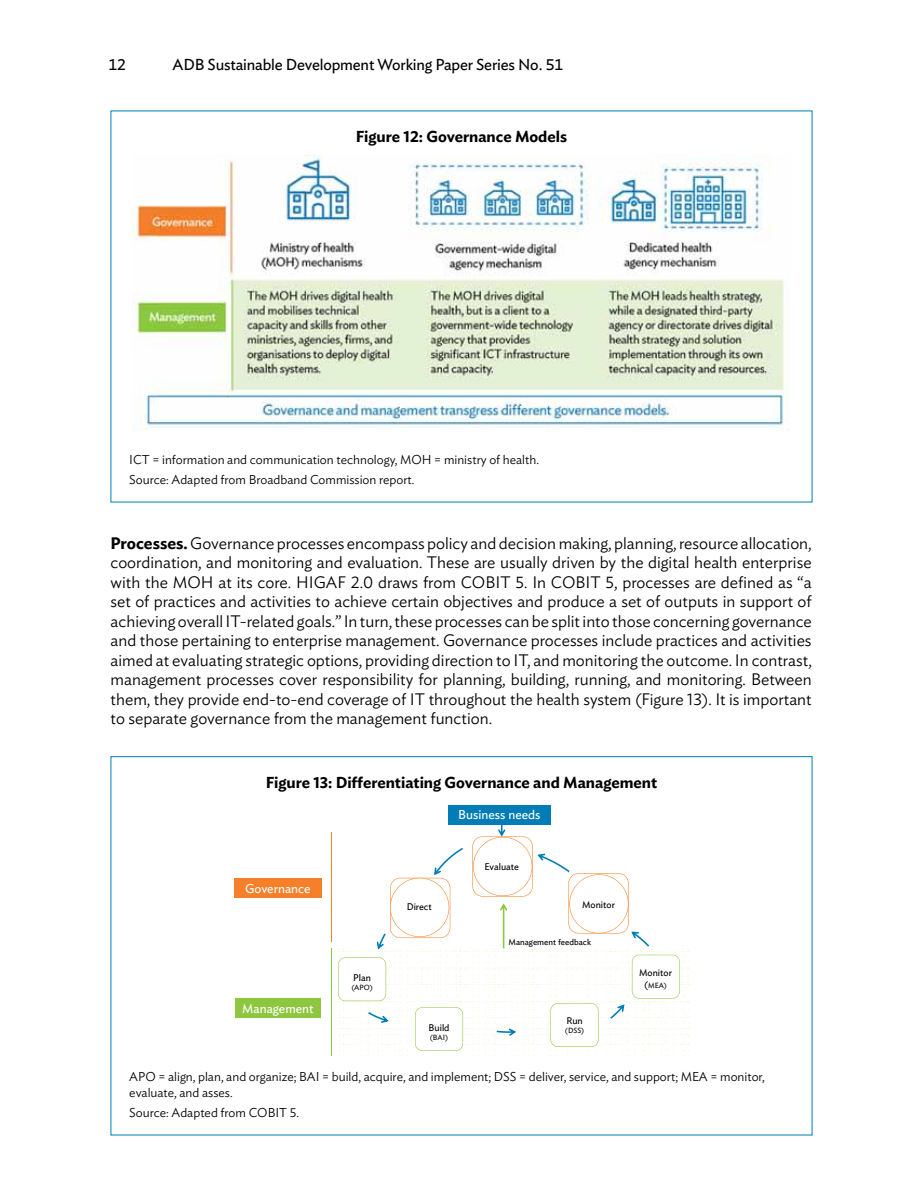
<style>
.page{position:relative;width:918px;height:1188px;background:#fff}
.page>*{position:absolute;margin:0;border:0;box-sizing:border-box;transform-origin:0 0}
.t1{font:300 16.5px/19.5px "Ideal Sans";color:#000;text-align:justify}
.t2{font:600 15.75px "Ideal Sans";color:#000}
.t3{font:15.75px "Ideal Sans";letter-spacing:-.01em;color:#000}
.t4{font:300 12.75px/20px "Ideal Sans";color:#000}
.t5{font:12.75px "Ideal Sans";color:#fff}
.t6{font:9.6px "Ideal Sans";color:#000}
.t7{font:8.55px "Ideal Sans";color:#000}
.t8{font:7.5px "Ideal Sans";color:#000}
.s1{font-weight:600}
.s2{font-size:9.6px}
</style>
<div class="page">
<img style="left:133px;top:155px;width:656px;height:275px">
<hr style="left:331px;top:948px;width:1px;height:108px;background:#8dc63f">
<hr style="left:331px;top:832px;width:1px;height:110px;background:#f67f29">
<img style="left:333px;top:948px;width:356px;height:108px">
<div style="left:448px;top:805px;width:103px;height:20px;background:#007db7"></div>
<svg style="left:338px;top:957px;width:48px;height:44px"></svg>
<div style="left:341px;top:970px;width:42px;height:24px;background:#fff"></div>
<svg style="left:415px;top:1007px;width:48px;height:44px"></svg>
<div style="left:420px;top:1019px;width:39px;height:25px;background:#fff"></div>
<svg style="left:551px;top:1003px;width:48px;height:44px"></svg>
<div style="left:553px;top:1013px;width:43px;height:24px;background:#fff"></div>
<svg style="left:632px;top:955px;width:48px;height:44px"></svg>
<div style="left:634px;top:965px;width:43px;height:27px;background:#fff"></div>
<div style="left:234px;top:879px;width:88px;height:19px;background:#f67f29"></div>
<div style="left:235px;top:999px;width:85px;height:19px;background:#8dc63f"></div>
<svg style="left:368px;top:1012px;width:21px;height:11px"></svg>
<svg style="left:610px;top:1004px;width:14px;height:15px"></svg>
<svg style="left:472px;top:825px;width:177px;height:123px"></svg>
<svg style="left:497px;top:1029px;width:19px;height:7px"></svg>
<svg style="left:377px;top:848px;width:86px;height:102px"></svg>
<p class="t3" style="left:108px;top:53px;width:19px">12</p>
<p class="t3" style="left:173px;top:53px;width:392px">ADB Sustainable Development Working Paper Series No. 51</p>
<p class="t2" style="left:356px;top:124px;width:213px">Figure 12: Governance Models</p>
<p class="t4" style="left:129px;top:448px;width:411px">ICT = information and communication technology, MOH = ministry of health.<br>Source: Adapted from Broadband Commission report.</p>
<p class="t1" style="left:111px;top:532px;width:703px"><span class="s1">Processes.</span> Governance processes encompass policy and decision making, planning, resource allocation, coordination, and monitoring and evaluation. These are usually driven by the digital health enterprise with the MOH at its core. HIGAF 2.0 draws from COBIT 5. In COBIT 5, processes are defined as “a set of practices and activities to achieve certain objectives and produce a set of outputs in support of achieving overall IT-related goals.” In turn, these processes can be split into those concerning governance and those pertaining to enterprise management. Governance processes include practices and activities aimed at evaluating strategic options, providing direction to IT, and monitoring the outcome. In contrast, management processes cover responsibility for planning, building, running, and monitoring. Between them, they provide end-to-end coverage of IT throughout the health system (Figure 13). It is important to separate governance from the management function.</p>
<p class="t2" style="left:266px;top:770px;width:393px">Figure 13: Differentiating Governance and Management</p>
<p class="t5" style="left:458px;top:805px;width:84px">Business needs</p>
<p class="t5" style="left:245px;top:879px;width:67px">Governance</p>
<p class="t5" style="left:242px;top:999px;width:73px">Management</p>
<p class="t6" style="left:353px;top:970px;width:19px">Plan</p>
<p class="t8" style="left:351px;top:982px;width:23px">(APO)</p>
<p class="t6" style="left:407px;top:900px;width:27px">Direct</p>
<p class="t6" style="left:429px;top:1020px;width:23px">Build</p>
<p class="t8" style="left:430px;top:1032px;width:20px">(BAI)</p>
<p class="t6" style="left:484px;top:859px;width:36px">Evaluate</p>
<p class="t6" style="left:582px;top:897px;width:34px">Monitor</p>
<p class="t7" style="left:508px;top:936px;width:84px">Management feedback</p>
<p class="t6" style="left:566px;top:1013px;width:18px">Run</p>
<p class="t8" style="left:565px;top:1025px;width:21px">(DSS)</p>
<p class="t6" style="left:639px;top:966px;width:34px">Monitor</p>
<p class="t8" style="left:644px;top:979px;width:24px"><span class="s2">(</span>MEA)</p>
<p class="t4" style="left:129px;top:1067px;width:637px;line-height:15.8px">APO = align, plan, and organize; BAI = build, acquire, and implement; DSS = deliver, service, and support; MEA = monitor, evaluate, and asses.</p>
<p class="t4" style="left:129px;top:1101px;width:171px">Source: Adapted from COBIT 5.</p>
</div>
